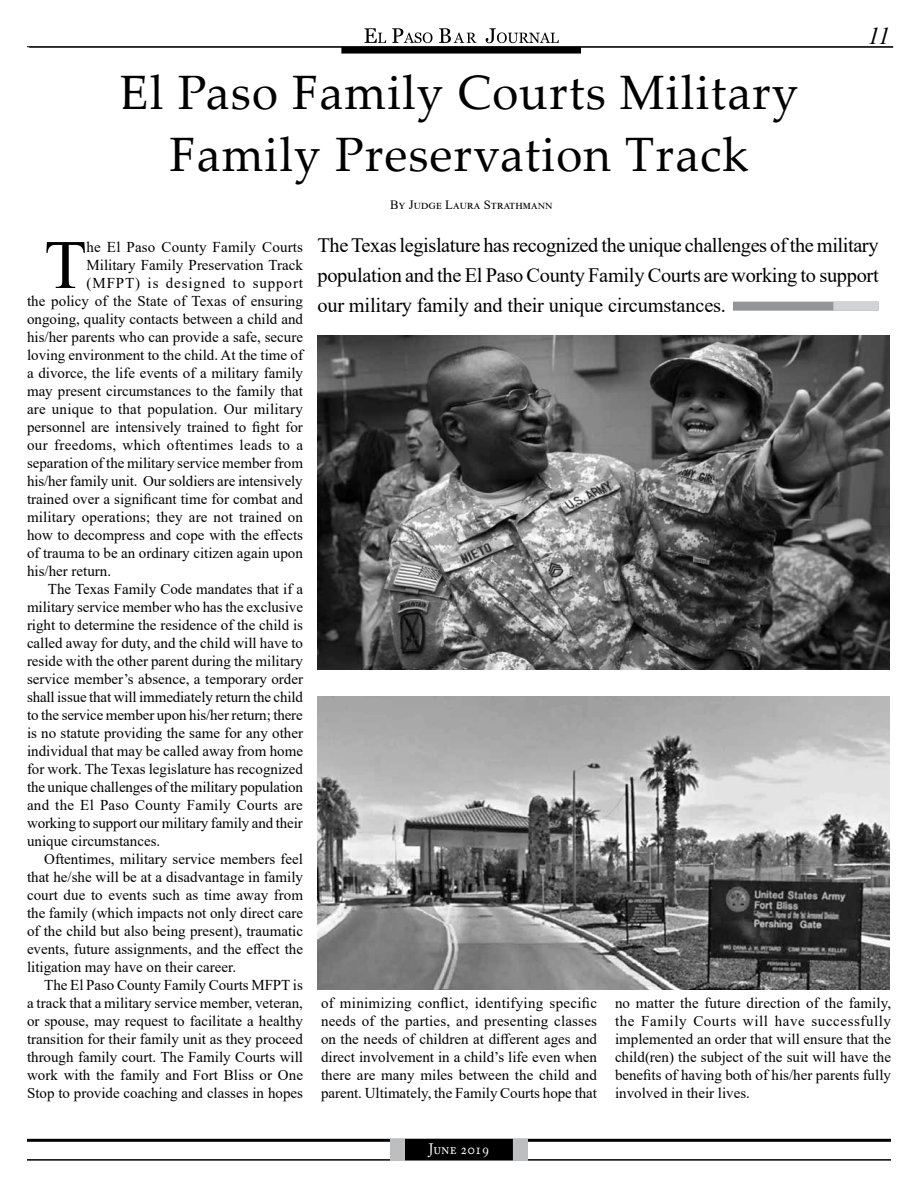
<style>
.page{position:relative;width:918px;height:1188px;background:#fff}
.page>*{position:absolute;margin:0;border:0;box-sizing:border-box;transform-origin:0 0}
.t1{font:69.3px "Times New Roman";color:#000}
.t2{font:48.3px/61.5px "Palatino Linotype";letter-spacing:.025em;color:#000;text-align:center}
.t3{font:italic 24px "Times New Roman";color:#000}
.t4{font:20.4px/30px "Times New Roman";letter-spacing:-.01em;color:#000;text-align:justify}
.t5{font:15px/18px "Times New Roman";color:#000;text-align:justify}
.t6{font:15px "Times New Roman";letter-spacing:.025em;color:#000}
.t7{font:15px "Times New Roman";letter-spacing:.06em;color:#000}
.t8{font:15px "Adobe Caslon Pro";letter-spacing:.01em;color:#fff;scale:.94 1}
.t9{font:12.75px "Times New Roman";letter-spacing:.075em;color:#000}
</style>
<div class="page">
<hr style="left:29px;top:47px;width:864px;height:1px;background:#000">
<div style="left:342px;top:48px;width:238px;height:5px;background:#000"></div>
<div style="left:341px;top:47px;width:240px;height:7px;border:2px solid #000"></div>
<svg style="left:364px;top:28px;width:195px;height:15px"></svg>
<hr style="left:27px;top:1159px;width:864px;height:2px;background:#000">
<hr style="left:27px;top:1139px;width:864px;height:3px;background:#000">
<div style="left:390px;top:1139px;width:138px;height:21px;background:#bcbec0"></div>
<div style="left:406px;top:1140px;width:106px;height:20px;background:#000"></div>
<div style="left:405px;top:1139px;width:108px;height:21px;border:2px solid #000"></div>
<hr style="left:27px;top:46px;width:866px;height:1px;background:#000">
<div style="left:733px;top:302px;width:146px;height:9px;background:#939598"></div>
<div style="left:833px;top:302px;width:46px;height:9px;background:#d1d3d4"></div>
<img style="left:318px;top:335px;width:572px;height:335px">
<img style="left:318px;top:696px;width:572px;height:293px">
<h2 class="t2" style="left:120px;top:60px;width:680px">El Paso Family Courts Military<br>Family Preservation Track</h2>
<p class="t9" style="left:390px;top:195px;width:163px">By Judge Laura Strathmann</p>
<h3 class="t3" style="left:868px;top:19px;width:24px">11</h3>
<h1 class="t1" style="left:44px;top:216px;width:44px">T</h1>
<p class="t5" style="left:87px;top:238px;width:218px">he El Paso County Family Courts</p>
<p class="t5" style="left:87px;top:256px;width:218px">Military Family Preservation Track</p>
<p class="t7" style="left:87px;top:272px;width:218px">(MFPT) is designed to support</p>
<p class="t5" style="left:27px;top:292px;width:278px">the policy of the State of Texas of ensuring</p>
<p class="t5" style="left:27px;top:310px;width:278px">ongoing, quality contacts between a child and</p>
<p class="t5" style="left:27px;top:328px;width:278px">his/her parents who can provide a safe, secure</p>
<p class="t5" style="left:27px;top:346px;width:278px">loving environment to the child. At the time of</p>
<p class="t5" style="left:27px;top:364px;width:278px">a divorce, the life events of a military family</p>
<p class="t5" style="left:27px;top:382px;width:278px">may present circumstances to the family that</p>
<p class="t5" style="left:27px;top:400px;width:277px">are unique to that population. Our military</p>
<p class="t5" style="left:27px;top:418px;width:277px">personnel are intensively trained to fight for</p>
<p class="t6" style="left:27px;top:434px;width:278px">our freedoms, which oftentimes leads to a</p>
<p class="t5" style="left:27px;top:454px;width:278px">separation of the military service member from</p>
<p class="t5" style="left:27px;top:472px;width:277px">his/her family unit. Our soldiers are intensively</p>
<p class="t5" style="left:27px;top:490px;width:278px">trained over a significant time for combat and</p>
<p class="t5" style="left:27px;top:508px;width:278px">military operations; they are not trained on</p>
<p class="t5" style="left:27px;top:526px;width:278px">how to decompress and cope with the effects</p>
<p class="t5" style="left:27px;top:544px;width:277px">of trauma to be an ordinary citizen again upon</p>
<p class="t5" style="left:27px;top:562px;width:86px">his/her return.</p>
<p class="t5" style="left:48px;top:580px;width:257px">The Texas Family Code mandates that if a</p>
<p class="t5" style="left:27px;top:598px;width:278px">military service member who has the exclusive</p>
<p class="t5" style="left:27px;top:616px;width:278px">right to determine the residence of the child is</p>
<p class="t5" style="left:27px;top:634px;width:278px">called away for duty, and the child will have to</p>
<p class="t5" style="left:27px;top:652px;width:278px">reside with the other parent during the military</p>
<p class="t5" style="left:27px;top:670px;width:278px">service member’s absence, a temporary order</p>
<p class="t5" style="left:27px;top:688px;width:278px">shall issue that will immediately return the child</p>
<p class="t5" style="left:27px;top:706px;width:277px">to the service member upon his/her return; there</p>
<p class="t5" style="left:27px;top:724px;width:278px">is no statute providing the same for any other</p>
<p class="t5" style="left:27px;top:742px;width:278px">individual that may be called away from home</p>
<p class="t5" style="left:27px;top:760px;width:277px">for work. The Texas legislature has recognized</p>
<p class="t5" style="left:27px;top:778px;width:278px">the unique challenges of the military population</p>
<p class="t5" style="left:27px;top:796px;width:277px">and the El Paso County Family Courts are</p>
<p class="t5" style="left:27px;top:814px;width:277px">working to support our military family and their</p>
<p class="t5" style="left:27px;top:832px;width:135px">unique circumstances.</p>
<p class="t5" style="left:44px;top:850px;width:260px">Oftentimes, military service members feel</p>
<p class="t5" style="left:27px;top:868px;width:278px">that he/she will be at a disadvantage in family</p>
<p class="t5" style="left:27px;top:886px;width:278px">court due to events such as time away from</p>
<p class="t5" style="left:27px;top:904px;width:278px">the family (which impacts not only direct care</p>
<p class="t5" style="left:27px;top:922px;width:278px">of the child but also being present), traumatic</p>
<p class="t5" style="left:27px;top:940px;width:278px">events, future assignments, and the effect the</p>
<p class="t5" style="left:27px;top:958px;width:211px">litigation may have on their career.</p>
<p class="t5" style="left:44px;top:976px;width:260px">The El Paso County Family Courts MFPT is</p>
<p class="t5" style="left:27px;top:994px;width:278px">a track that a military service member, veteran,</p>
<p class="t5" style="left:27px;top:1012px;width:278px">or spouse, may request to facilitate a healthy</p>
<p class="t5" style="left:27px;top:1030px;width:278px">transition for their family unit as they proceed</p>
<p class="t5" style="left:27px;top:1048px;width:278px">through family court. The Family Courts will</p>
<p class="t5" style="left:27px;top:1066px;width:278px">work with the family and Fort Bliss or One</p>
<p class="t5" style="left:27px;top:1084px;width:277px">Stop to provide coaching and classes in hopes</p>
<h3 class="t4" style="left:318px;top:229px;width:563px">The Texas legislature has recognized the unique challenges of the military population and the El Paso County Family Courts are working to support our military family and their unique circumstances.</h3>
<p class="t5" style="left:321px;top:994px;width:278px">of minimizing conflict, identifying specific needs of the parties, and presenting classes on the needs of children at different ages and direct involvement in a child’s life even when there are many miles between the child and parent. Ultimately, the Family Courts hope that</p>
<p class="t5" style="left:615px;top:994px;width:278px">no matter the future direction of the family, the Family Courts will have successfully implemented an order that will ensure that the child(ren) the subject of the suit will have the benefits of having both of his/her parents fully involved in their lives.</p>
<p class="t8" style="left:429px;top:1140px;width:66px">June 2019</p>
</div>
